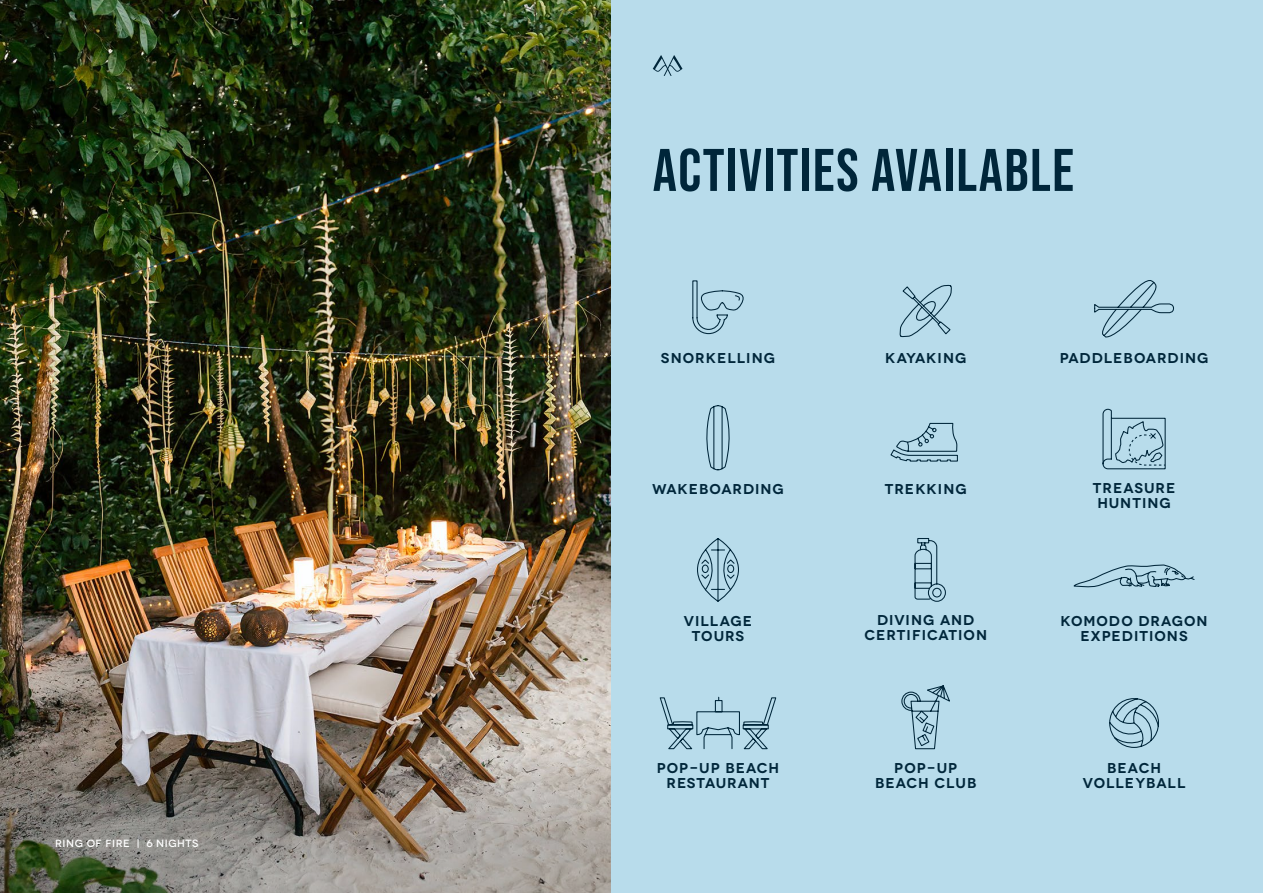
<style>
.page{position:relative;width:1263px;height:893px;background:#fff}
.page>*{position:absolute;margin:0;border:0;box-sizing:border-box;transform-origin:0 0}
.t1{font:60px "Bebas Neue";letter-spacing:.025em;color:#00263a}
.t2{font:600 14.25px/15px "Novecentowide";letter-spacing:.07em;color:#00263a;text-align:center}
.t3{font:500 10.5px "Novecentowide";letter-spacing:.05em;color:#fff}
</style>
<div class="page">
<div style="left:610px;top:0;width:653px;height:893px;background:#b8dceb"></div>
<img style="left:0;top:0;width:610px;height:532px">
<img style="left:0;top:532px;width:610px;height:361px">
<svg style="left:692px;top:280px;width:52px;height:55px"></svg>
<svg style="left:706px;top:405px;width:24px;height:66px"></svg>
<svg style="left:1094px;top:280px;width:80px;height:58px"></svg>
<svg style="left:1109px;top:698px;width:50px;height:50px"></svg>
<svg style="left:899px;top:284px;width:53px;height:54px"></svg>
<svg style="left:890px;top:422px;width:68px;height:40px"></svg>
<svg style="left:1073px;top:565px;width:122px;height:23px"></svg>
<svg style="left:914px;top:538px;width:32px;height:64px"></svg>
<svg style="left:697px;top:538px;width:42px;height:64px"></svg>
<svg style="left:901px;top:685px;width:49px;height:65px"></svg>
<svg style="left:659px;top:696px;width:118px;height:54px"></svg>
<svg style="left:1102px;top:408px;width:64px;height:62px"></svg>
<svg style="left:653px;top:55px;width:29px;height:21px"></svg>
<p class="t3" style="left:55px;top:837px;width:145px">RING OF FIRE | 6 NIGHTS</p>
<h1 class="t1" style="left:653px;top:136px;width:423px">ACTIVITIES AVAILABLE</h1>
<p class="t2" style="left:661px;top:351px;width:116px">SNORKELLING</p>
<p class="t2" style="left:885px;top:351px;width:83px">KAYAKING</p>
<p class="t2" style="left:1060px;top:351px;width:150px">PADDLEBOARDING</p>
<p class="t2" style="left:652px;top:481px;width:133px">WAKEBOARDING</p>
<p class="t2" style="left:885px;top:481px;width:83px">TREKKING</p>
<p class="t2" style="left:1093px;top:481px;width:84px">TREASURE<br>HUNTING</p>
<p class="t2" style="left:684px;top:613px;width:70px">VILLAGE<br>TOURS</p>
<p class="t2" style="left:864px;top:613px;width:124px">DIVING AND<br>CERTIFICATION</p>
<p class="t2" style="left:1060px;top:613px;width:149px">KOMODO DRAGON<br>EXPEDITIONS</p>
<p class="t2" style="left:657px;top:761px;width:124px">POP-UP BEACH<br>RESTAURANT</p>
<p class="t2" style="left:875px;top:761px;width:103px">POP-UP<br>BEACH CLUB</p>
<p class="t2" style="left:1083px;top:761px;width:104px">BEACH<br>VOLLEYBALL</p>
</div>
